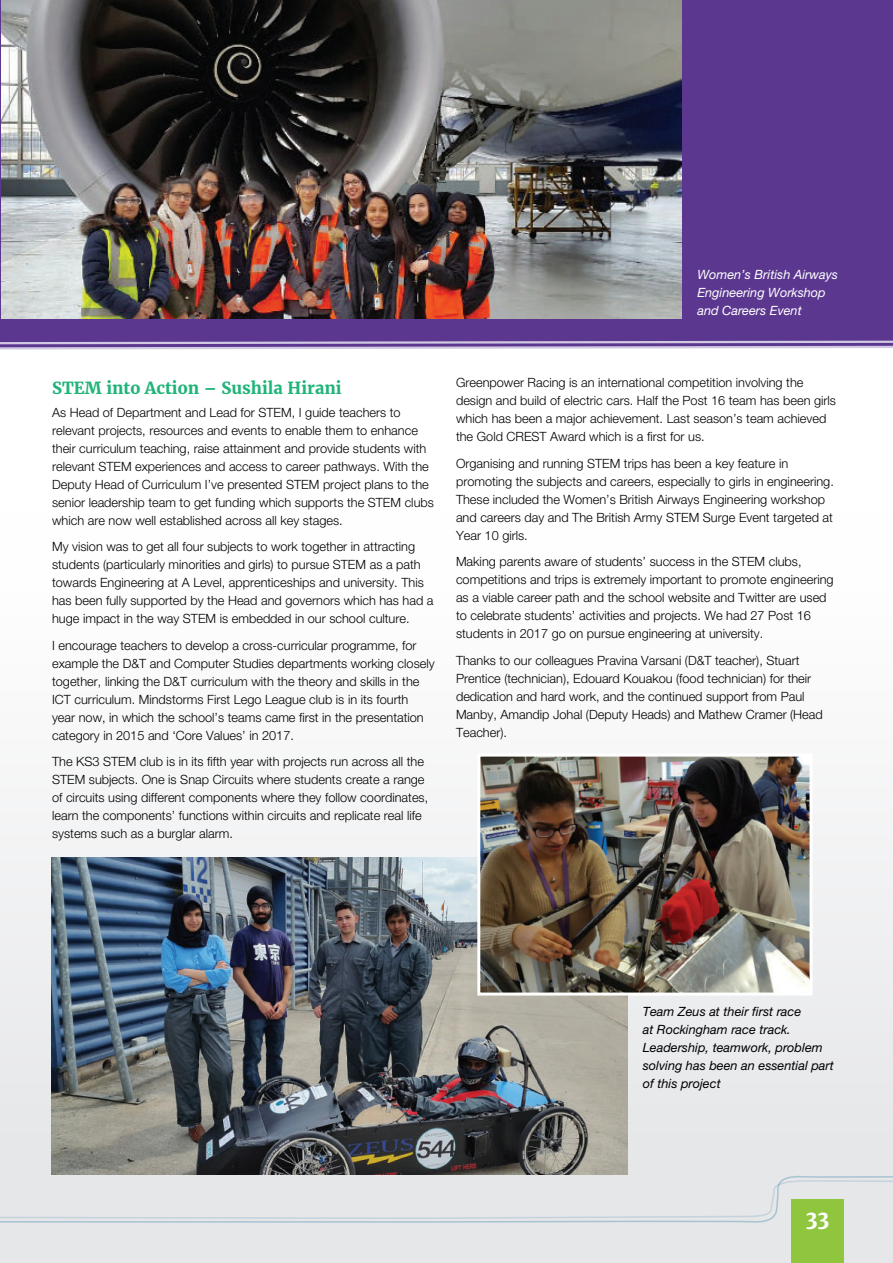
<style>
.page{position:relative;width:893px;height:1263px;background:#fff}
.page>*{position:absolute;margin:0;border:0;box-sizing:border-box;transform-origin:0 0}
.t1{font:700 21px "Merriweather";color:#fff}
.t2{font:700 16.5px "Merriweather";color:#21b479}
.t3{font:300 12.75px/18px "Helvetica Neue LT Pro";color:#000001}
.t4{font:italic 12.75px/18px "Helvetica Neue LT Pro";color:#000001}
.t5{font:italic 12.75px/18px "Helvetica Neue LT Pro";color:#fff}
</style>
<div class="page">
<div style="left:0;top:513px;width:893px;height:750px;background:linear-gradient(to bottom,#fff,#e2e3e6)"></div>
<div style="left:792px;top:1199px;width:52px;height:64px;background:#8fc63e"></div>
<svg style="left:0;top:1174px;width:893px;height:49px;background:#e0e4e2"></svg>
<div style="left:0;top:0;width:893px;height:350px;background:#5b3790"></div>
<img style="left:1px;top:0;width:681px;height:319px">
<img style="left:51px;top:858px;width:576px;height:317px">
<img style="left:481px;top:758px;width:327px;height:233px">
<div style="left:477px;top:754px;width:335px;height:241px;border:3px solid #fff"></div>
<p class="t5" style="left:697px;top:265px;width:142px">Women’s British Airways<br>Engineering Workshop and Careers Event</p>
<p class="t2" style="left:52px;top:377px;width:291px">STEM into Action – Sushila Hirani</p>
<p class="t3" style="left:52px;top:403px;width:383px">As Head of Department and Lead for STEM, I guide teachers to relevant projects, resources and events to enable them to enhance their curriculum teaching, raise attainment and provide students with relevant STEM experiences and access to career pathways. With the Deputy Head of Curriculum I’ve presented STEM project plans to the senior leadership team to get funding which supports the STEM clubs which are now well established across all key stages.</p>
<p class="t3" style="left:52px;top:537px;width:383px">My vision was to get all four subjects to work together in attracting students (particularly minorities and girls) to pursue STEM as a path towards Engineering at A Level, apprenticeships and university. This has been fully supported by the Head and governors which has had a huge impact in the way STEM is embedded in our school culture.</p>
<p class="t3" style="left:52px;top:636px;width:384px">I encourage teachers to develop a cross-curricular programme, for example the D&amp;T and Computer Studies departments working closely together, linking the D&amp;T curriculum with the theory and skills in the ICT curriculum. Mindstorms First Lego League club is in its fourth year now, in which the school’s teams came first in the presentation category in 2015 and ‘Core Values’ in 2017.</p>
<p class="t3" style="left:52px;top:752px;width:378px">The KS3 STEM club is in its fifth year with projects run across all the STEM subjects. One is Snap Circuits where students create a range of circuits using different components where they follow coordinates, learn the components’ functions within circuits and replicate real life systems such as a burglar alarm.</p>
<p class="t3" style="left:456px;top:373px;width:382px">Greenpower Racing is an international competition involving the design and build of electric cars. Half the Post 16 team has been girls which has been a major achievement. Last season’s team achieved the Gold CREST Award which is a first for us.</p>
<p class="t3" style="left:456px;top:454px;width:379px">Organising and running STEM trips has been a key feature in promoting the subjects and careers, especially to girls in engineering.<br>These included the Women’s British Airways Engineering workshop and careers day and The British Army STEM Surge Event targeted at Year 10 girls.</p>
<p class="t3" style="left:456px;top:552px;width:379px">Making parents aware of students’ success in the STEM clubs, competitions and trips is extremely important to promote engineering as a viable career path and the school website and Twitter are used to celebrate students’ activities and projects. We had 27 Post 16 students in 2017 go on pursue engineering at university.</p>
<p class="t3" style="left:456px;top:651px;width:368px">Thanks to our colleagues Pravina Varsani (D&amp;T teacher), Stuart Prentice (technician), Edouard Kouakou (food technician) for their dedication and hard work, and the continued support from Paul Manby, Amandip Johal (Deputy Heads) and Mathew Cramer (Head Teacher).</p>
<p class="t4" style="left:643px;top:1002px;width:193px">Team Zeus at their first race<br>at Rockingham race track.<br>Leadership, teamwork, problem solving has been an essential part of this project</p>
<h1 class="t1" style="left:806px;top:1204px;width:25px">33</h1>
</div>
